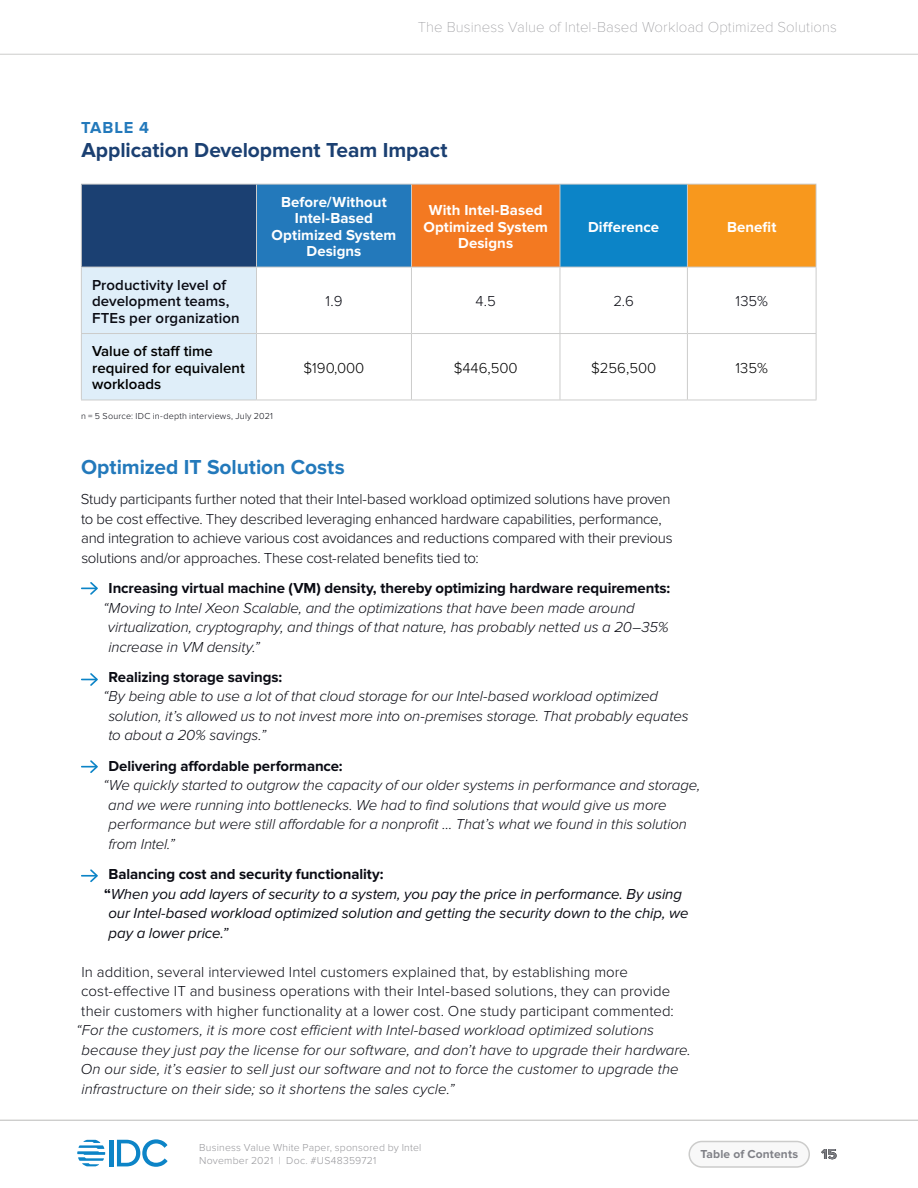
<style>
.page{position:relative;width:918px;height:1188px;background:#fff}
.page>*{position:absolute;margin:0;border:0;box-sizing:border-box;transform-origin:0 0}
.t1{font:700 21px "Proxima Nova";letter-spacing:-.005em;color:#1b4072}
.t2{font:700 21px "Proxima Nova";color:#2379bb}
.t3{font:700 16.5px "Proxima Nova";letter-spacing:.045em;color:#2379bb}
.t4{font:italic 300 15px/19.5px "Proxima Nova";letter-spacing:-.005em;color:#0a0b13}
.t5{font:300 15px/19.5px "Proxima Nova";letter-spacing:-.01em;color:#0a0b13}
.t6{font:italic 15px/19.5px "Proxima Nova";letter-spacing:-.005em;color:#0a0b13}
.t7{font:700 15px "Proxima Nova";letter-spacing:-.005em;color:#0a0b13}
.t8{font:700 15px/16.5px "Proxima Nova";letter-spacing:.005em;color:#fff;text-align:center}
.t9{font:100 15px "Proxima Nova T";letter-spacing:.005em;color:#97979b}
.t10{font:600 15px/16.5px "Proxima Nova";letter-spacing:.005em;color:#0a0b13}
.t11{font:600 15px/16.5px "Proxima Nova";color:#000}
.t12{font:300 15px "Proxima Nova";color:#000}
.t13{font:700 15px "Proxima Nova";color:#000}
.t14{font:700 12px "Proxima Nova";letter-spacing:.01em;color:#808187}
.t15{font:300 10.5px/13.5px "Proxima Nova";letter-spacing:.02em;color:#97979b}
.t16{font:300 9px "Proxima Nova";letter-spacing:.025em;color:#0a0b13}
.s1{font-weight:700;font-style:normal}
</style>
<div class="page">
<div style="left:689px;top:1142px;width:120px;height:25px;background:#f8f8f8;border-radius:13px"></div>
<div style="left:688px;top:1141px;width:122px;height:27px;border:2px solid #cccccb;border-radius:13px"></div>
<hr style="left:0;top:1120px;width:918px;height:1px;background:#cccccb">
<hr style="left:0;top:54px;width:918px;height:1px;background:#cccccb">
<div style="left:109px;top:1140px;width:5px;height:26px;background:#0c84c7"></div>
<svg style="left:117px;top:1139px;width:51px;height:28px"></svg>
<svg style="left:77px;top:1140px;width:28px;height:26px"></svg>
<div style="left:81px;top:184px;width:175px;height:83px;background:#1b4072"></div>
<div style="left:256px;top:184px;width:155px;height:83px;background:#2379bb"></div>
<div style="left:411px;top:184px;width:149px;height:83px;background:#f37921"></div>
<div style="left:560px;top:184px;width:127px;height:83px;background:#0c84c7"></div>
<div style="left:687px;top:184px;width:129px;height:83px;background:#f8981d"></div>
<div style="left:82px;top:268px;width:174px;height:132px;background:#dfeef9"></div>
<svg style="left:257px;top:268px;width:559px;height:132px"></svg>
<hr style="left:256px;top:184px;width:155px;height:1px;background:#cccccb">
<hr style="left:411px;top:184px;width:149px;height:1px;background:#cccccb">
<hr style="left:411px;top:184px;width:1px;height:83px;background:#cccccb">
<hr style="left:687px;top:184px;width:129px;height:1px;background:#cccccb">
<hr style="left:816px;top:184px;width:1px;height:83px;background:#cccccb">
<hr style="left:81px;top:267px;width:175px;height:1px;background:#cccccb">
<hr style="left:81px;top:267px;width:1px;height:66px;background:#cccccb">
<hr style="left:256px;top:267px;width:155px;height:1px;background:#cccccb">
<hr style="left:256px;top:267px;width:1px;height:66px;background:#cccccb">
<hr style="left:411px;top:267px;width:149px;height:1px;background:#cccccb">
<hr style="left:411px;top:267px;width:1px;height:66px;background:#cccccb">
<hr style="left:560px;top:267px;width:1px;height:66px;background:#cccccb">
<hr style="left:687px;top:267px;width:129px;height:1px;background:#cccccb">
<hr style="left:687px;top:267px;width:1px;height:66px;background:#cccccb">
<hr style="left:816px;top:267px;width:1px;height:66px;background:#cccccb">
<hr style="left:81px;top:333px;width:175px;height:1px;background:#cccccb">
<hr style="left:81px;top:334px;width:1px;height:66px;background:#cccccb">
<hr style="left:256px;top:333px;width:155px;height:1px;background:#cccccb">
<hr style="left:256px;top:334px;width:1px;height:66px;background:#cccccb">
<hr style="left:411px;top:333px;width:149px;height:1px;background:#cccccb">
<hr style="left:411px;top:334px;width:1px;height:66px;background:#cccccb">
<hr style="left:560px;top:333px;width:127px;height:1px;background:#cccccb">
<hr style="left:560px;top:334px;width:1px;height:66px;background:#cccccb">
<hr style="left:687px;top:333px;width:129px;height:1px;background:#cccccb">
<hr style="left:687px;top:334px;width:1px;height:66px;background:#cccccb">
<hr style="left:816px;top:334px;width:1px;height:66px;background:#cccccb">
<hr style="left:81px;top:400px;width:175px;height:1px;background:#cccccb">
<hr style="left:256px;top:400px;width:155px;height:1px;background:#cccccb">
<hr style="left:411px;top:400px;width:149px;height:1px;background:#cccccb">
<hr style="left:560px;top:400px;width:127px;height:1px;background:#cccccb">
<hr style="left:687px;top:400px;width:129px;height:1px;background:#cccccb">
<hr style="left:81px;top:184px;width:175px;height:1px;background:#cccccb">
<hr style="left:81px;top:184px;width:1px;height:83px;background:#cccccb">
<hr style="left:256px;top:184px;width:1px;height:83px;background:#cccccb">
<hr style="left:560px;top:184px;width:1px;height:83px;background:#cccccb">
<hr style="left:560px;top:184px;width:127px;height:1px;background:#cccccb">
<hr style="left:687px;top:184px;width:1px;height:83px;background:#cccccb">
<hr style="left:560px;top:267px;width:127px;height:1px;background:#cccccb">
<svg style="left:81px;top:582px;width:17px;height:13px"></svg>
<svg style="left:81px;top:673px;width:17px;height:13px"></svg>
<svg style="left:81px;top:760px;width:17px;height:13px"></svg>
<svg style="left:81px;top:869px;width:17px;height:13px"></svg>
<p class="t9" style="left:418px;top:19px;width:421px">The Business Value of Intel-Based Workload Optimized Solutions</p>
<p class="t3" style="left:81px;top:118px;width:70px">TABLE 4</p>
<h1 class="t1" style="left:81px;top:138px;width:368px">Application Development Team Impact</h1>
<p class="t8" style="left:272px;top:194px;width:126px">Before/Without<br>Intel-Based<br>Optimized System<br>Designs</p>
<p class="t8" style="left:423px;top:202px;width:126px">With Intel-Based<br>Optimized System<br>Designs</p>
<p class="t8" style="left:588px;top:219px;width:73px">Difference</p>
<p class="t8" style="left:727px;top:219px;width:51px">Benefit</p>
<p class="t10" style="left:92px;top:277px;width:149px">Productivity level of development teams,<br>FTEs per organization</p>
<p class="t11" style="left:92px;top:343px;width:154px">Value of staff time required for equivalent workloads</p>
<p class="t5" style="left:325px;top:292px;width:19px">1.9</p>
<p class="t5" style="left:476px;top:292px;width:22px">4.5</p>
<p class="t5" style="left:613px;top:292px;width:22px">2.6</p>
<p class="t5" style="left:736px;top:292px;width:34px">135%</p>
<p class="t12" style="left:304px;top:359px;width:62px">$190,000</p>
<p class="t12" style="left:454px;top:359px;width:66px">$446,500</p>
<p class="t12" style="left:591px;top:359px;width:67px">$256,500</p>
<p class="t12" style="left:736px;top:359px;width:34px">135%</p>
<p class="t16" style="left:81px;top:411px;width:194px">n = 5 Source: IDC in-depth interviews, July 2021</p>
<h1 class="t2" style="left:81px;top:455px;width:265px">Optimized IT Solution Costs</h1>
<p class="t5" style="left:81px;top:490px;width:593px">Study participants further noted that their Intel-based workload optimized solutions have proven to be cost effective. They described leveraging enhanced hardware capabilities, performance, and integration to achieve various cost avoidances and reductions compared with their previous solutions and/or approaches. These cost-related benefits tied to:</p>
<p class="t7" style="left:109px;top:580px;width:563px">Increasing virtual machine (VM) density, thereby optimizing hardware requirements:</p>
<p class="t4" style="left:108px;top:599px;width:562px;text-indent:-5px">“Moving to Intel Xeon Scalable, and the optimizations that have been made around virtualization, cryptography, and things of that nature, has probably netted us a 20–35% increase in VM density.”</p>
<p class="t7" style="left:109px;top:668px;width:175px">Realizing storage savings:</p>
<p class="t4" style="left:108px;top:687px;width:582px;text-indent:-5px">“By being able to use a lot of that cloud storage for our Intel-based workload optimized solution, it’s allowed us to not invest more into on-premises storage. That probably equates to about a 20% savings.”</p>
<p class="t7" style="left:109px;top:757px;width:236px">Delivering affordable performance:</p>
<p class="t4" style="left:108px;top:776px;width:594px;text-indent:-5px">“We quickly started to outgrow the capacity of our older systems in performance and storage, and we were running into bottlenecks. We had to find solutions that would give us more performance but were still affordable for a nonprofit … That’s what we found in this solution from Intel.”</p>
<p class="t6" style="left:104px;top:865px;width:586px"><span class="s1">Balancing cost and security functionality:<br>“</span>When you add layers of security to a system, you pay the price in performance. By using our Intel-based workload optimized solution and getting the security down to the chip, we pay a lower price.”</p>
<p class="t5" style="left:81px;top:962px;width:594px">In addition, several interviewed Intel customers explained that, by establishing more cost-effective IT and business operations with their Intel-based solutions, they can provide their customers with higher functionality at a lower cost. One study participant commented:</p>
<p class="t4" style="left:81px;top:1021px;width:612px;text-indent:-5px">“For the customers, it is more cost efficient with Intel-based workload optimized solutions because they just pay the license for our software, and don’t have to upgrade their hardware.<br>On our side, it’s easier to sell just our software and not to force the customer to upgrade the infrastructure on their side; so it shortens the sales cycle.”</p>
<p class="t15" style="left:199px;top:1141px;width:224px">Business Value White Paper, sponsored by Intel<br>November 2021 | Doc. #US48359721</p>
<p class="t14" style="left:700px;top:1147px;width:99px">Table of Contents</p>
<p class="t13" style="left:822px;top:1145px;width:17px">15</p>
</div>
